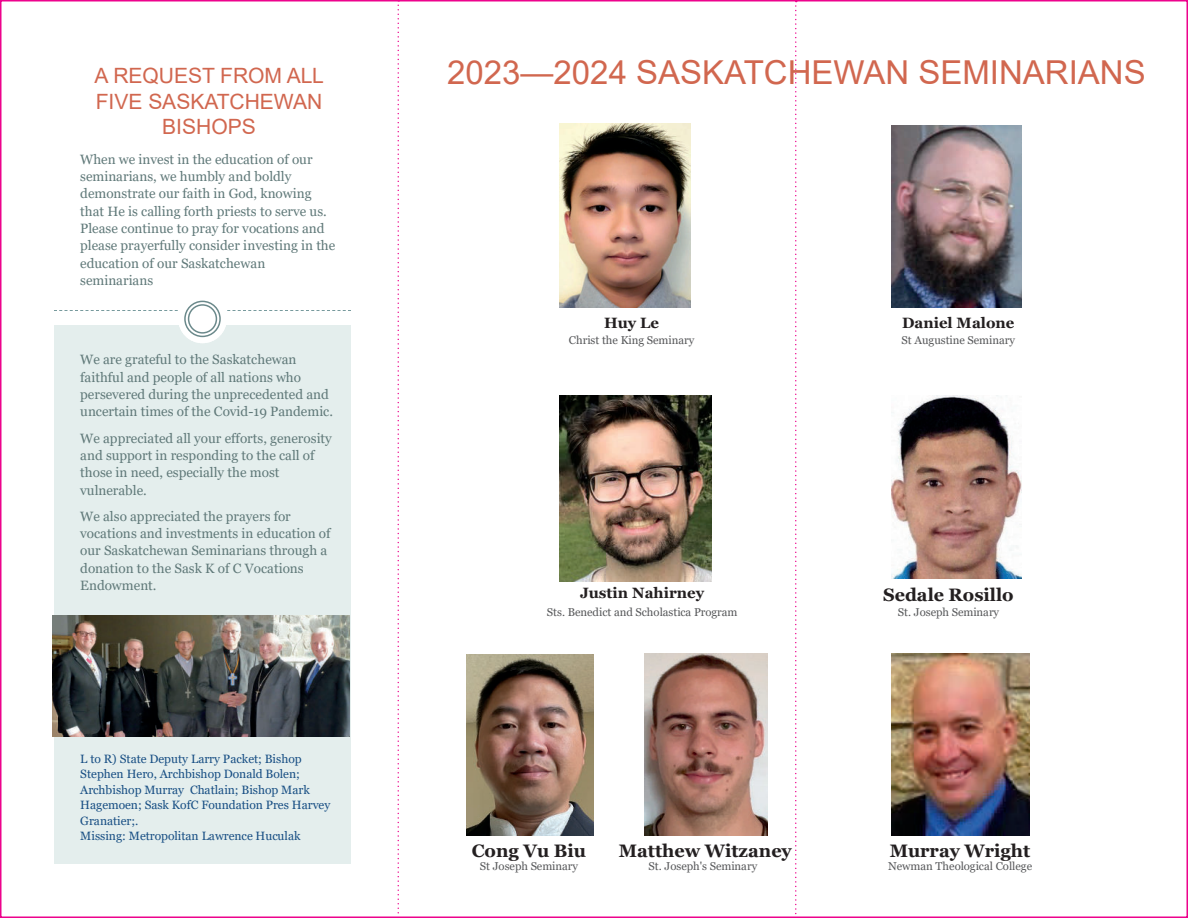
<style>
.page{position:relative;width:1188px;height:918px;background:#fff}
.page>*{position:absolute;margin:0;border:0;box-sizing:border-box;transform-origin:0 0}
.t1{font:33px "Arial";color:#d1674f}
.t2{font:21.15px "Arial";letter-spacing:-.005em;color:#d1674f}
.t3{font:21px/25px "Arial";color:#d1674f;text-align:center}
.t4{font:700 18px "Georgia";color:#231f20}
.t5{font:700 15px "Georgia";color:#231f20}
.t6{font:13.5px/17.4px "Georgia";color:#607979}
.t7{font:12px/15.5px "Georgia";color:#184f84}
.t8{font:11.4px "Georgia";letter-spacing:-.005em;color:#57585a}
</style>
<div class="page">
<div style="left:54px;top:325px;width:297px;height:539px;background:#e4eeed"></div>
<svg style="left:54px;top:300px;width:297px;height:43px"></svg>
<img style="left:53px;top:616px;width:297px;height:120px">
<img style="left:892px;top:125px;width:130px;height:183px">
<img style="left:560px;top:123px;width:130px;height:185px">
<img style="left:560px;top:395px;width:151px;height:187px">
<img style="left:466px;top:655px;width:128px;height:181px">
<img style="left:892px;top:395px;width:130px;height:184px">
<img style="left:644px;top:653px;width:124px;height:183px">
<img style="left:892px;top:653px;width:138px;height:183px">
<svg style="left:398px;top:0;width:1px;height:918px"></svg>
<svg style="left:795px;top:1px;width:2px;height:917px"></svg>
<h2 class="t2" style="left:94px;top:64px;width:231px">A REQUEST FROM ALL</h2>
<h3 class="t3" style="left:96px;top:89px;width:228px">FIVE SASKATCHEWAN<br>BISHOPS</h3>
<p class="t6" style="left:80px;top:151px;width:257px">When we invest in the education of our seminarians, we humbly and boldly demonstrate our faith in God, knowing that He is calling forth priests to serve us.<br>Please continue to pray for vocations and please prayerfully consider investing in the education of our Saskatchewan seminarians</p>
<p class="t6" style="left:80px;top:352px;width:254px">We are grateful to the Saskatchewan faithful and people of all nations who persevered during the unprecedented and uncertain times of the Covid-19 Pandemic.</p>
<p class="t6" style="left:80px;top:430px;width:253px">We appreciated all your efforts, generosity and support in responding to the call of those in need, especially the most vulnerable.</p>
<p class="t6" style="left:80px;top:509px;width:252px">We also appreciated the prayers for vocations and investments in education of our Saskatchewan Seminarians through a donation to the Sask K of C Vocations Endowment.</p>
<p class="t7" style="left:80px;top:752px;width:252px">L to R) State Deputy Larry Packet; Bishop Stephen Hero, Archbishop Donald Bolen; Archbishop Murray Chatlain; Bishop Mark Hagemoen; Sask KofC Foundation Pres Harvey Granatier;.<br>Missing: Metropolitan Lawrence Huculak</p>
<h1 class="t1" style="left:447px;top:49px;width:700px">2023—2024 SASKATCHEWAN SEMINARIANS</h1>
<p class="t5" style="left:604px;top:317px;width:56px">Huy Le</p>
<p class="t5" style="left:902px;top:317px;width:114px">Daniel Malone</p>
<p class="t8" style="left:569px;top:336px;width:127px">Christ the King Seminary</p>
<p class="t8" style="left:902px;top:336px;width:115px">St Augustine Seminary</p>
<p class="t5" style="left:580px;top:587px;width:126px">Justin Nahirney</p>
<h3 class="t4" style="left:883px;top:587px;width:132px">Sedale Rosillo</h3>
<p class="t8" style="left:547px;top:607px;width:192px">Sts. Benedict and Scholastica Program</p>
<p class="t8" style="left:898px;top:607px;width:103px">St. Joseph Seminary</p>
<h3 class="t4" style="left:472px;top:843px;width:116px">Cong Vu Biu</h3>
<h3 class="t4" style="left:619px;top:843px;width:175px">Matthew Witzaney</h3>
<h3 class="t4" style="left:890px;top:843px;width:142px">Murray Wright</h3>
<p class="t8" style="left:480px;top:862px;width:100px">St Joseph Seminary</p>
<p class="t8" style="left:648px;top:862px;width:110px">St. Joseph's Seminary</p>
<p class="t8" style="left:888px;top:862px;width:145px">Newman Theological College</p>
</div>
